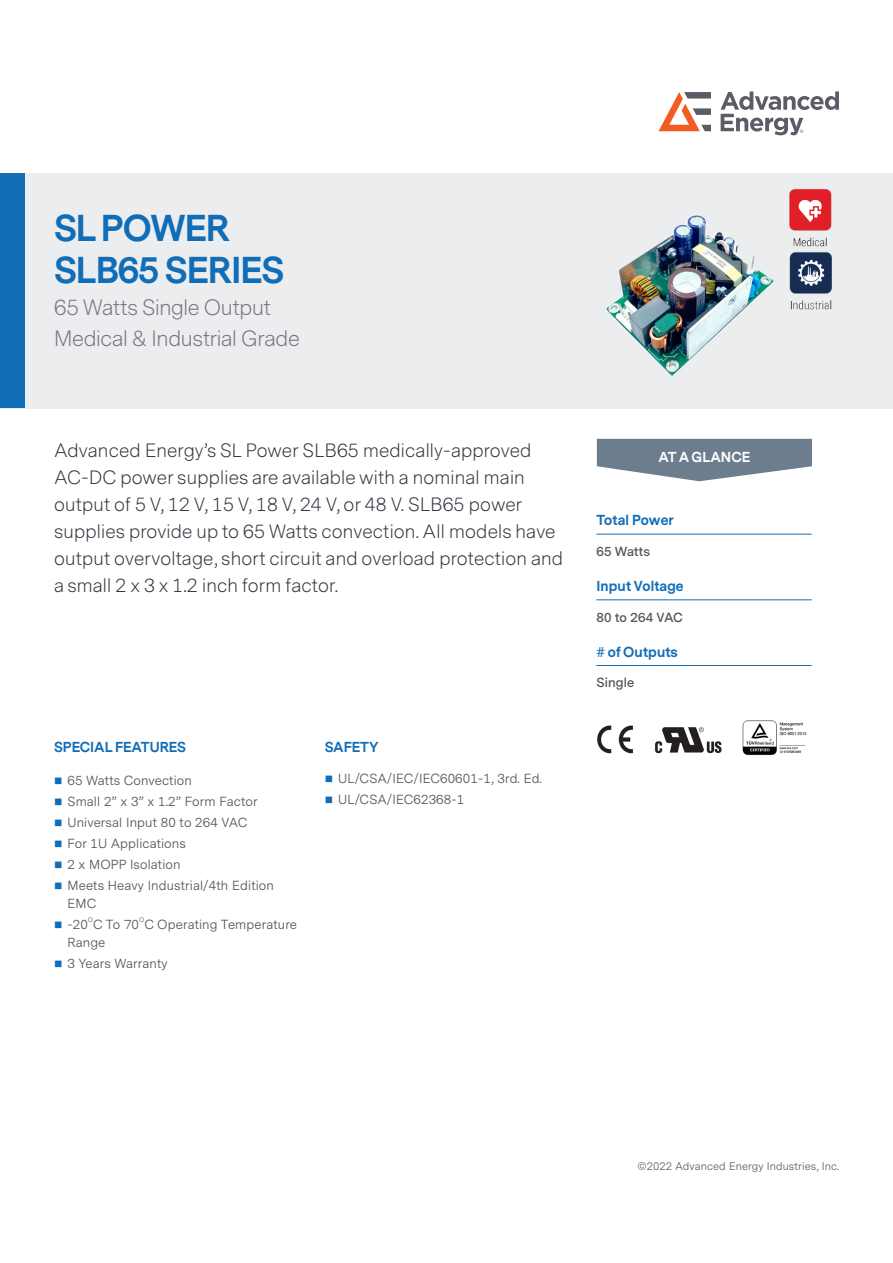
<style>
.page{position:relative;width:893px;height:1263px;background:#fff}
.page>*{position:absolute;margin:0;border:0;box-sizing:border-box;transform-origin:0 0}
.t1{font:700 34.95px/41.8px "Messina Sans";letter-spacing:-.025em;color:#126db7}
.t2{font:300 20.55px/31.5px "Messina Sans";letter-spacing:-.015em;color:#75767f}
.t3{font:300 18px/27px "Messina Sans";letter-spacing:.01em;color:#323640}
.t4{font:700 13.5px "Messina Sans";color:#126db7}
.t5{font:700 13.5px "Messina Sans";color:#fff}
.t6{font:13.2px/18px "Messina Sans";letter-spacing:.01em;color:#57585a}
.t7{font:600 13.2px "Messina Sans";letter-spacing:.01em;color:#57585a}
.t8{font:11.1px "Messina Sans";letter-spacing:.01em;color:#636366}
.t9{font:6.6px "Messina Sans";color:#57585a}
.s1{color:#126db7}
</style>
<div class="page">
<div style="left:0;top:173px;width:893px;height:235px;background:#ebedef"></div>
<div style="left:0;top:173px;width:24px;height:235px;background:#126db7"></div>
<svg style="left:597px;top:447px;width:215px;height:34px"></svg>
<hr style="left:596px;top:534px;width:216px;height:1px;background:#126db7">
<hr style="left:596px;top:600px;width:216px;height:1px;background:#126db7">
<hr style="left:596px;top:665px;width:216px;height:1px;background:#126db7">
<svg style="left:658px;top:92px;width:53px;height:39px"></svg>
<svg style="left:721px;top:91px;width:118px;height:44px"></svg>
<img style="left:462px;top:215px;width:431px;height:232px">
<img style="left:787px;top:189px;width:47px;height:123px">
<img style="left:597px;top:720px;width:210px;height:35px">
<h1 class="t1" style="left:54px;top:209px;width:232px">SL POWER<br>SLB65 SERIES</h1>
<p class="t2" style="left:54px;top:292px;width:247px">65 Watts Single Output<br>Medical &amp; Industrial Grade</p>
<p class="t3" style="left:54px;top:438px;width:479px">Advanced Energy’s SL Power SLB65 medically-approved</p>
<p class="t5" style="left:658px;top:448px;width:93px">AT A GLANCE</p>
<p class="t3" style="left:54px;top:465px;width:510px">AC-DC power supplies are available with a nominal main output of 5 V, 12 V, 15 V, 18 V, 24 V, or 48 V. SLB65 power supplies provide up to 65 Watts convection. All models have output overvoltage, short circuit and overload protection and a small 2 x 3 x 1.2 inch form factor.</p>
<p class="t4" style="left:596px;top:511px;width:79px">Total Power</p>
<p class="t7" style="left:596px;top:543px;width:55px">65 Watts</p>
<p class="t4" style="left:596px;top:576px;width:89px">Input Voltage</p>
<p class="t7" style="left:596px;top:609px;width:88px">80 to 264 VAC</p>
<p class="t4" style="left:596px;top:642px;width:83px"># of Outputs</p>
<p class="t7" style="left:596px;top:675px;width:39px">Single</p>
<p class="t4" style="left:54px;top:738px;width:134px">SPECIAL FEATURES</p>
<p class="t6" style="left:54px;top:772px;width:139px"><span class="s1">■</span> 65 Watts Convection</p>
<p class="t6" style="left:54px;top:793px;width:205px"><span class="s1">■</span> Small 2” x 3” x 1.2” Form Factor</p>
<p class="t6" style="left:54px;top:814px;width:195px"><span class="s1">■</span> Universal Input 80 to 264 VAC</p>
<p class="t6" style="left:54px;top:835px;width:133px"><span class="s1">■</span> For 1U Applications</p>
<p class="t6" style="left:54px;top:856px;width:128px"><span class="s1">■</span> 2 x MOPP Isolation</p>
<p class="t6" style="left:68px;top:877px;width:208px;text-indent:-14px"><span class="s1">■</span> Meets Heavy Industrial/4th Edition<br>EMC</p>
<p class="t6" style="left:54px;top:916px;width:245px"><span class="s1">■</span> -20 C To 70 C Operating Temperature</p>
<p class="t9" style="left:88px;top:916px;width:7px">O</p>
<p class="t9" style="left:139px;top:916px;width:7px">O</p>
<p class="t6" style="left:68px;top:934px;width:39px">Range</p>
<p class="t6" style="left:54px;top:955px;width:115px"><span class="s1">■</span> 3 Years Warranty</p>
<p class="t4" style="left:325px;top:738px;width:55px">SAFETY</p>
<p class="t6" style="left:325px;top:770px;width:219px"><span class="s1">■</span> UL/CSA/IEC/IEC60601-1, 3rd. Ed.</p>
<p class="t6" style="left:325px;top:791px;width:141px"><span class="s1">■</span> UL/CSA/IEC62368-1</p>
<p class="t8" style="left:637px;top:1160px;width:203px">©2022 Advanced Energy Industries, Inc.</p>
</div>
